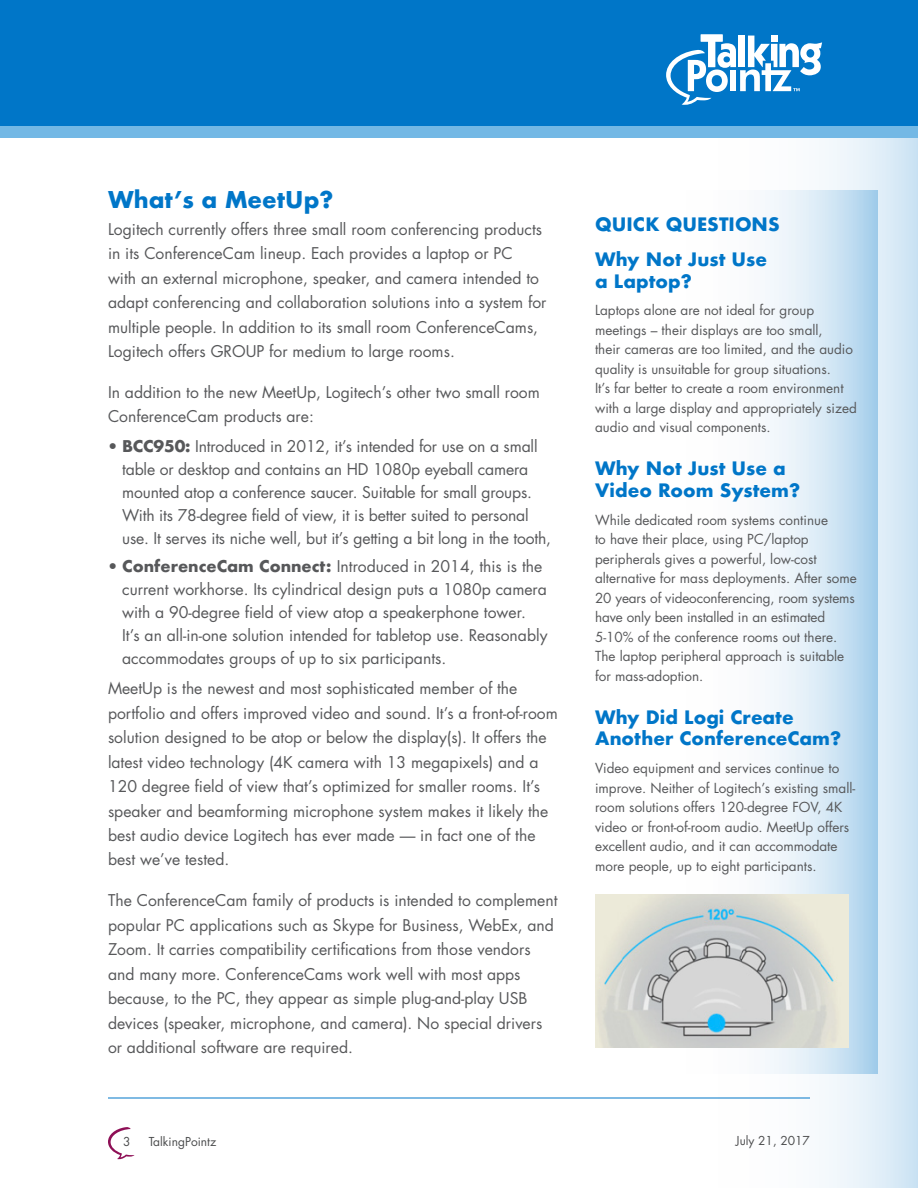
<style>
.page{position:relative;width:918px;height:1188px;background:#fff}
.page>*{position:absolute;margin:0;border:0;box-sizing:border-box;transform-origin:0 0}
.Subhead{font:700 22.5px "Futura";color:#0076c8}
.Sidebar-Subhead{font:700 18px/21.6px "Futura";color:#0076c8}
.copy{font:15.75px/24.5px "Futura";color:#57585a}
.Bullets{font:15.75px/23px "Futura";letter-spacing:-.01em;color:#57585a}
.Sidebar-copy{font:13.5px/19.5px "Futura";color:#57585a}
.t1{font:12px "Futura";color:#4b4c4d}
.s1{font-weight:700}
</style>
<div class="page">
<hr style="left:108px;top:1098px;width:702px;height:1px;background:#0076c8">
<svg style="left:108px;top:1127px;width:27px;height:33px"></svg>
<svg style="left:594px;top:138px;width:324px;height:1050px"></svg>
<div style="left:0;top:0;width:918px;height:133px;background:#0076c8"></div>
<svg style="left:666px;top:34px;width:156px;height:71px"></svg>
<div style="left:0;top:126px;width:918px;height:12px;background:#73b8e5"></div>
<svg style="left:594px;top:190px;width:284px;height:884px"></svg>
<img style="left:595px;top:894px;width:253px;height:153px">
<p class="Subhead" style="left:108px;top:183px;width:227px">What’s a MeetUp?</p>
<p class="copy" style="left:108px;top:217px;width:440px">Logitech currently offers three small room conferencing products in its ConferenceCam lineup. Each provides a laptop or PC<br>with an external microphone, speaker, and camera intended to adapt conferencing and collaboration solutions into a system for multiple people. In addition to its small room ConferenceCams, Logitech offers GROUP for medium to large rooms.</p>
<p class="copy" style="left:108px;top:380px;width:433px">In addition to the new MeetUp, Logitech’s other two small room<br>ConferenceCam products are:</p>
<p class="Bullets" style="left:122px;top:435px;width:430px;text-indent:-14px">• <span class="s1">BCC950:</span> Introduced in 2012, it’s intended for use on a small table or desktop and contains an HD 1080p eyeball camera mounted atop a conference saucer. Suitable for small groups.<br>With its 78-degree field of view, it is better suited to personal use. It serves its niche well, but it’s getting a bit long in the tooth,</p>
<p class="Bullets" style="left:122px;top:555px;width:427px;text-indent:-14px">• <span class="s1">ConferenceCam Connect:</span> Introduced in 2014, this is the current workhorse. Its cylindrical design puts a 1080p camera with a 90-degree field of view atop a speakerphone tower.<br>It’s an all-in-one solution intended for tabletop use. Reasonably accommodates groups of up to six participants.</p>
<p class="copy" style="left:108px;top:676px;width:451px">MeetUp is the newest and most sophisticated member of the portfolio and offers improved video and sound. It’s a front-of-room solution designed to be atop or below the display(s). It offers the latest video technology (4K camera with 13 megapixels) and a 120 degree field of view that’s optimized for smaller rooms. It’s speaker and beamforming microphone system makes it likely the best audio device Logitech has ever made — in fact one of the best we’ve tested.</p>
<p class="copy" style="left:108px;top:888px;width:451px">The ConferenceCam family of products is intended to complement popular PC applications such as Skype for Business, WebEx, and Zoom. It carries compatibility certifications from those vendors and many more. ConferenceCams work well with most apps because, to the PC, they appear as simple plug-and-play USB devices (speaker, microphone, and camera). No special drivers or additional software are required.</p>
<p class="Sidebar-Subhead" style="left:595px;top:213px;width:186px">QUICK QUESTIONS</p>
<p class="Sidebar-Subhead" style="left:595px;top:248px;width:174px">Why Not Just Use a Laptop?</p>
<p class="Sidebar-copy" style="left:595px;top:300px;width:263px">Laptops alone are not ideal for group meetings – their displays are too small,<br>their cameras are too limited, and the audio quality is unsuitable for group situations.<br>It’s far better to create a room environment with a large display and appropriately sized audio and visual components.</p>
<p class="Sidebar-Subhead" style="left:595px;top:458px;width:207px">Why Not Just Use a<br>Video Room System?</p>
<p class="Sidebar-copy" style="left:595px;top:510px;width:263px">While dedicated room systems continue<br>to have their place, using PC/laptop peripherals gives a powerful, low-cost alternative for mass deployments. After some 20 years of videoconferencing, room systems have only been installed in an estimated 5-10% of the conference rooms out there.<br>The laptop peripheral approach is suitable for mass-adoption.</p>
<p class="Sidebar-Subhead" style="left:595px;top:706px;width:248px">Why Did Logi Create<br>Another ConferenceCam?</p>
<p class="Sidebar-copy" style="left:595px;top:758px;width:262px">Video equipment and services continue to improve. Neither of Logitech’s existing small&shy;room solutions offers 120-degree FOV, 4K video or front-of-room audio. MeetUp offers excellent audio, and it can accommodate more people, up to eight participants.</p>
<p class="t1" style="left:123px;top:1134px;width:9px">3</p>
<p class="t1" style="left:149px;top:1134px;width:69px">TalkingPointz</p>
<p class="t1" style="left:736px;top:1132px;width:76px">July 21, 2017</p>
</div>
